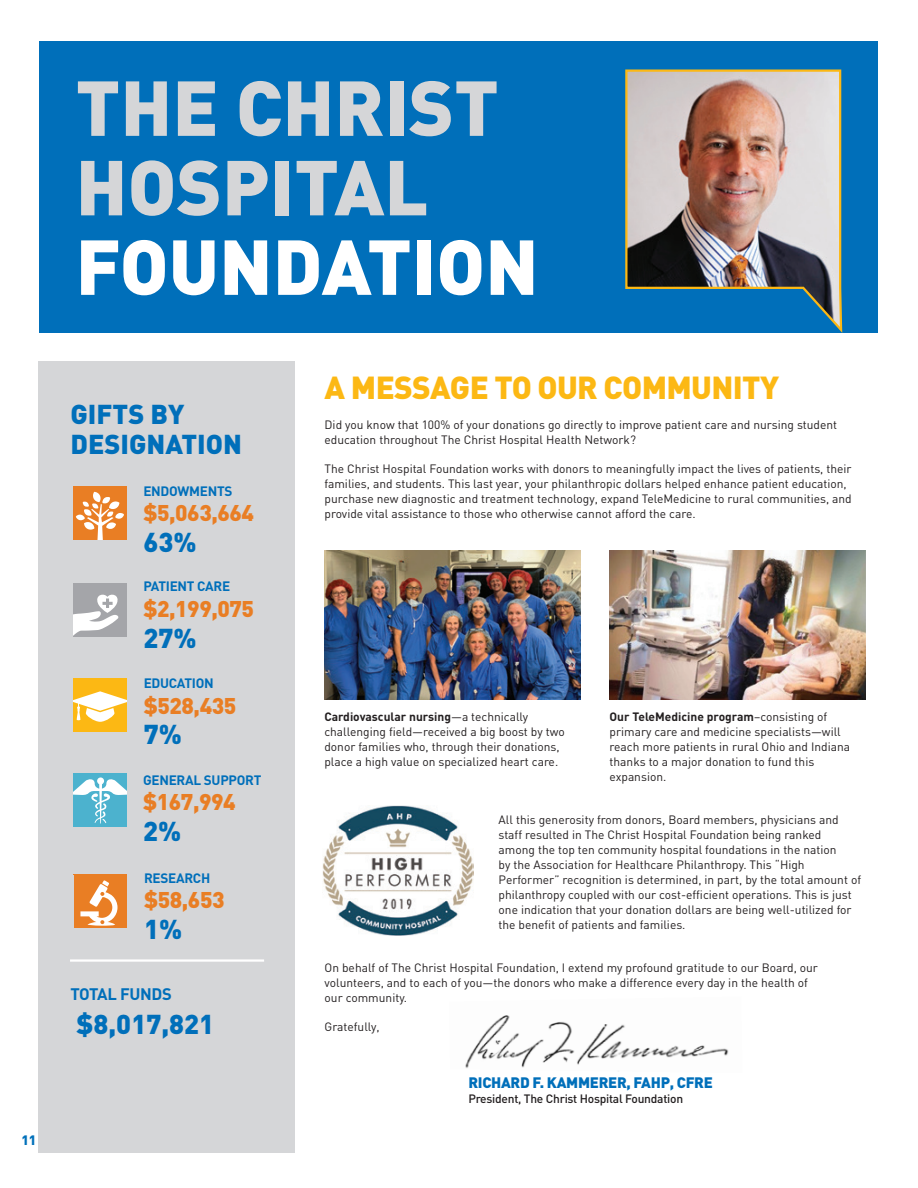
<style>
.page{position:relative;width:918px;height:1188px;background:#fff}
.page>*{position:absolute;margin:0;border:0;box-sizing:border-box;transform-origin:0 0}
.t1{font:900 76.5px/79.5px "DIN";color:#d5d6d8}
.t2{font:900 31.5px "DIN";letter-spacing:-.02em;color:#fcb814}
.t3{font:900 27px/30px "DIN";color:#006fba}
.BodyText{font:900 22.5px "DIN";letter-spacing:-.02em;color:#e97e24}
.BodyText-2{font:700 16.5px "DIN";letter-spacing:-.02em;color:#006fba}
.t4{font:900 15px "DIN";letter-spacing:-.02em;color:#006fba}
.BodyText-3{font:700 13.5px "DIN";letter-spacing:-.02em;color:#006fba}
.BodyText-4{font:900 13.5px "DIN";color:#0070ba}
.LetterBody{font:12px/15px "DIN";color:#231f20}
.t5{font:500 12px "DIN";letter-spacing:-.02em;color:#231f20}
.s1{color:#fff}
.s2{font-weight:700}
</style>
<div class="page">
<div style="left:38px;top:361px;width:257px;height:792px;background:#d5d6d8"></div>
<div style="left:73px;top:874px;width:54px;height:54px;background:#e97e24"></div>
<svg style="left:80px;top:880px;width:38px;height:46px"></svg>
<div style="left:73px;top:773px;width:54px;height:54px;background:#4cb2ce"></div>
<svg style="left:73px;top:777px;width:54px;height:47px"></svg>
<div style="left:73px;top:583px;width:54px;height:54px;background:#a4a5a9"></div>
<svg style="left:73px;top:594px;width:46px;height:42px"></svg>
<div style="left:73px;top:486px;width:54px;height:54px;background:#e97e24"></div>
<svg style="left:76px;top:492px;width:48px;height:48px"></svg>
<img style="left:324px;top:551px;width:257px;height:149px">
<img style="left:609px;top:551px;width:257px;height:149px">
<img style="left:465px;top:1015px;width:264px;height:53px">
<div style="left:73px;top:678px;width:54px;height:54px;background:#fcb814"></div>
<svg style="left:73px;top:691px;width:54px;height:31px"></svg>
<div style="left:40px;top:42px;width:838px;height:291px;background:#006fba"></div>
<hr style="left:70px;top:959px;width:194px;height:3px;background:#fff">
<img style="left:625px;top:69px;width:218px;height:264px">
<img style="left:323px;top:805px;width:151px;height:131px">
<p class="BodyText-4" style="left:22px;top:1131px;width:16px">11</p>
<p class="t1" style="left:76px;top:64px;width:465px">THE CHRIST<br>HOSPITAL<br><span class="s1">FOUNDATION</span></p>
<p class="t3" style="left:70px;top:398px;width:173px">GIFTS BY<br>DESIGNATION</p>
<p class="BodyText-3" style="left:143px;top:482px;width:91px">ENDOWMENTS</p>
<p class="BodyText" style="left:143px;top:498px;width:112px">$5,063,664</p>
<p class="t3" style="left:143px;top:526px;width:55px">63%</p>
<p class="BodyText-3" style="left:143px;top:578px;width:88px">PATIENT CARE</p>
<p class="BodyText" style="left:143px;top:594px;width:112px">$2,199,075</p>
<p class="t3" style="left:143px;top:621px;width:55px">27%</p>
<p class="BodyText-3" style="left:144px;top:674px;width:72px">EDUCATION</p>
<p class="BodyText" style="left:144px;top:690px;width:94px">$528,435</p>
<p class="t3" style="left:144px;top:718px;width:40px">7%</p>
<p class="BodyText-3" style="left:143px;top:771px;width:120px">GENERAL SUPPORT</p>
<p class="BodyText" style="left:143px;top:787px;width:94px">$167,994</p>
<p class="t3" style="left:143px;top:815px;width:40px">2%</p>
<p class="BodyText-3" style="left:144px;top:869px;width:68px">RESEARCH</p>
<p class="BodyText" style="left:144px;top:885px;width:82px">$58,653</p>
<p class="t3" style="left:144px;top:913px;width:40px">1%</p>
<p class="BodyText-2" style="left:70px;top:984px;width:103px">TOTAL FUNDS</p>
<p class="t3" style="left:76px;top:1008px;width:139px">$8,017,821</p>
<p class="t2" style="left:325px;top:367px;width:456px">A MESSAGE TO OUR COMMUNITY</p>
<p class="LetterBody" style="left:325px;top:417px;width:514px">Did you know that 100% of your donations go directly to improve patient care and nursing student education throughout The Christ Hospital Health Network?</p>
<p class="LetterBody" style="left:325px;top:461px;width:529px">The Christ Hospital Foundation works with donors to meaningfully impact the lives of patients, their families, and students. This last year, your philanthropic dollars helped enhance patient education, purchase new diagnostic and treatment technology, expand TeleMedicine to rural communities, and provide vital assistance to those who otherwise cannot afford the care.</p>
<p class="LetterBody" style="left:324px;top:709px;width:242px"><span class="s2">Cardiovascular nursing</span>—a technically challenging field—received a big boost by two donor families who, through their donations, place a high value on specialized heart care.</p>
<p class="LetterBody" style="left:610px;top:709px;width:242px"><span class="s2">Our TeleMedicine program</span>–consisting of primary care and medicine specialists—will reach more patients in rural Ohio and Indiana thanks to a major donation to fund this expansion.</p>
<p class="LetterBody" style="left:499px;top:812px;width:364px">All this generosity from donors, Board members, physicians and staff resulted in The Christ Hospital Foundation being ranked<br>among the top ten community hospital foundations in the nation<br>by the Association for Healthcare Philanthropy. This “High Performer” recognition is determined, in part, by the total amount of philanthropy coupled with our cost-efficient operations. This is just one indication that your donation dollars are being well-utilized for the benefit of patients and families.</p>
<p class="LetterBody" style="left:325px;top:960px;width:495px">On behalf of The Christ Hospital Foundation, I extend my profound gratitude to our Board, our volunteers, and to each of you—the donors who make a difference every day in the health of our community.</p>
<p class="LetterBody" style="left:325px;top:1018px;width:57px">Gratefully,</p>
<p class="t4" style="left:468px;top:1072px;width:246px">RICHARD F. KAMMERER, FAHP, CFRE</p>
<p class="t5" style="left:468px;top:1091px;width:216px">President, The Christ Hospital Foundation</p>
</div>
